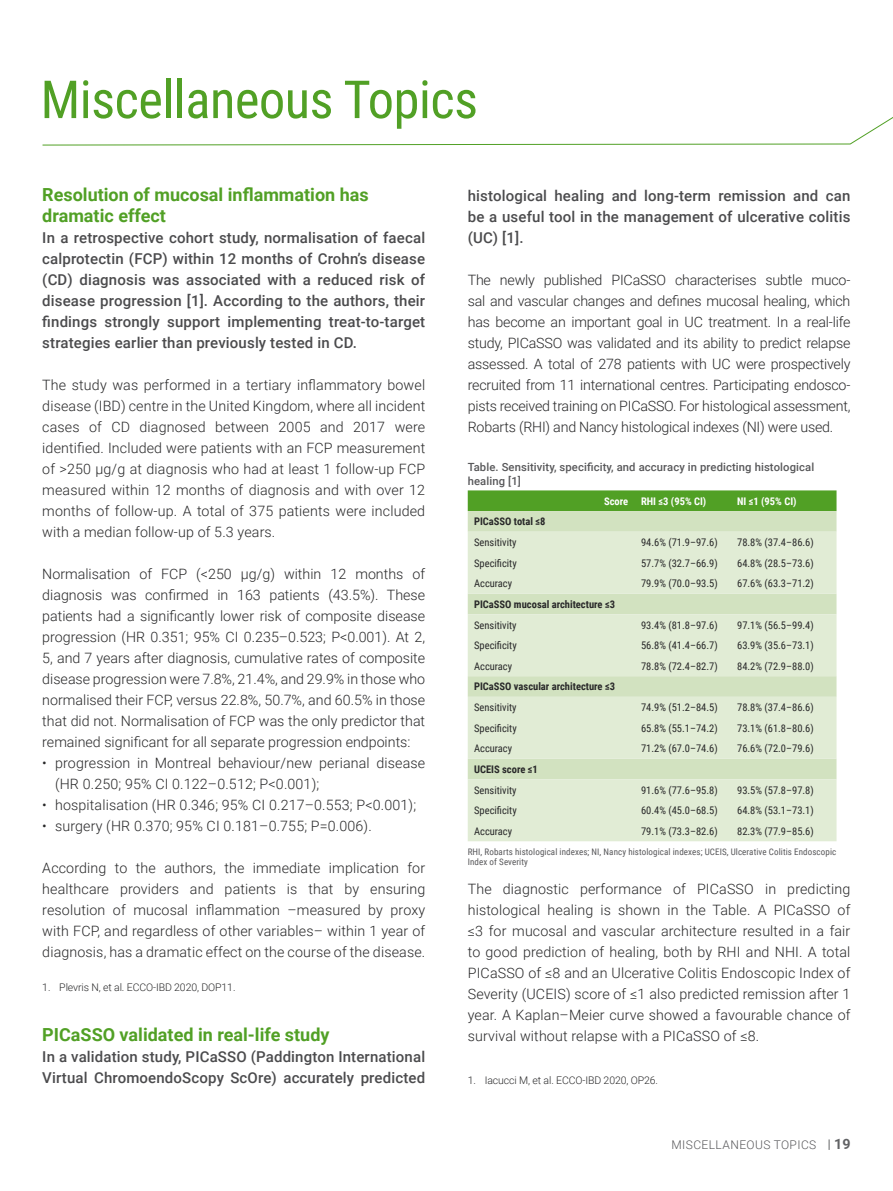
<style>
.page{position:relative;width:893px;height:1191px;background:#fff}
.page>*{position:absolute;margin:0;border:0;box-sizing:border-box;transform-origin:0 0}
.t1{font:52.5px "Roboto Condensed";letter-spacing:-.01em;color:#51a025}
.t2{font:700 18px/21px "Roboto";color:#51a025}
.t3{font:500 15px/21px "Roboto";letter-spacing:.01em;color:#4b4b4d;text-align:justify}
.t4{font:300 14.25px/21px "Roboto";letter-spacing:.01em;color:#282829;text-align:justify}
.t5{font:300 12px "Roboto";letter-spacing:.035em;color:#58585a}
.t6{font:500 11.25px/13.5px "Roboto";letter-spacing:.01em;color:#58585a}
.t7{font:10.5px "Roboto Condensed";color:#282829}
.t8{font:700 10.5px "Roboto Condensed";color:#282829}
.t9{font:300 10.5px "Roboto";letter-spacing:-.01em;color:#282829}
.t10{font:700 10.5px "Roboto Condensed";color:#fff}
.t11{font:9px/10.8px "Roboto Condensed";letter-spacing:.01em;color:#58585a}
.s1{font-weight:700;font-size:14.25px;color:#616264}
</style>
<div class="page">
<svg style="left:42px;top:117px;width:851px;height:29px"></svg>
<div style="left:468px;top:490px;width:368px;height:21px;background:#51a025"></div>
<div style="left:468px;top:511px;width:368px;height:21px;background:#d2e2c0"></div>
<svg style="left:468px;top:532px;width:368px;height:309px;background:#deead1"></svg>
<h1 class="t1" style="left:41px;top:63px;width:439px">Miscellaneous Topics</h1>
<p class="t2" style="left:42px;top:183px;width:328px">Resolution of mucosal inflammation has dramatic effect</p>
<p class="t3" style="left:42px;top:227px;width:384px">In a retrospective cohort study, normalisation of faecal calprotectin (FCP) within 12 months of Crohn’s disease (CD) diagnosis was associated with a reduced risk of disease progression [1]. According to the authors, their findings strongly support implementing treat-to-target strategies earlier than previously tested in CD.</p>
<p class="t4" style="left:42px;top:374px;width:384px">The study was performed in a tertiary inflammatory bowel disease (IBD) centre in the United Kingdom, where all incident cases of CD diagnosed between 2005 and 2017 were identified. Included were patients with an FCP measurement of &gt;250 μg/g at diagnosis who had at least 1 follow-up FCP measured within 12 months of diagnosis and with over 12 months of follow-up. A total of 375 patients were included with a median follow-up of 5.3 years.</p>
<p class="t4" style="left:42px;top:563px;width:384px">Normalisation of FCP (&lt;250 μg/g) within 12 months of diagnosis was confirmed in 163 patients (43.5%). These patients had a significantly lower risk of composite disease progression (HR 0.351; 95% CI 0.235–0.523; P&lt;0.001). At 2, 5, and 7 years after diagnosis, cumulative rates of composite disease progression were 7.8%, 21.4%, and 29.9% in those who normalised their FCP, versus 22.8%, 50.7%, and 60.5% in those that did not. Normalisation of FCP was the only predictor that remained significant for all separate progression endpoints:</p>
<p class="t4" style="left:55px;top:752px;width:372px;text-indent:-13px">• progression in Montreal behaviour/new perianal disease (HR 0.250; 95% CI 0.122–0.512; P&lt;0.001);</p>
<p class="t4" style="left:42px;top:794px;width:375px">• hospitalisation (HR 0.346; 95% CI 0.217–0.553; P&lt;0.001);</p>
<p class="t4" style="left:42px;top:815px;width:331px">• surgery (HR 0.370; 95% CI 0.181–0.755; P=0.006).</p>
<p class="t4" style="left:42px;top:857px;width:384px">According to the authors, the immediate implication for healthcare providers and patients is that by ensuring resolution of mucosal inflammation –measured by proxy with FCP, and regardless of other variables– within 1 year of diagnosis, has a dramatic effect on the course of the disease.</p>
<p class="t9" style="left:42px;top:980px;width:195px">1. Plevris N, et al. ECCO-IBD 2020, DOP11.</p>
<p class="t2" style="left:42px;top:1023px;width:289px">PICaSSO validated in real-life study</p>
<p class="t3" style="left:42px;top:1046px;width:384px">In a validation study, PICaSSO (Paddington International<br>Virtual ChromoendoScopy ScOre) accurately predicted</p>
<p class="t3" style="left:468px;top:185px;width:384px">histological healing and long-term remission and can be a useful tool in the management of ulcerative colitis (UC) [1].</p>
<p class="t4" style="left:468px;top:269px;width:384px">The newly published PICaSSO characterises subtle muco&shy;sal and vascular changes and defines mucosal healing, which has become an important goal in UC treatment. In a real-life study, PICaSSO was validated and its ability to predict relapse assessed. A total of 278 patients with UC were prospectively recruited from 11 international centres. Participating endosco&shy;pists received training on PICaSSO. For histological assessment, Robarts (RHI) and Nancy histological indexes (NI) were used.</p>
<p class="t6" style="left:468px;top:460px;width:348px">Table. Sensitivity, specificity, and accuracy in predicting histological healing [1]</p>
<p class="t10" style="left:604px;top:493px;width:104px">Score RHI ≤3 (95% CI)</p>
<p class="t10" style="left:737px;top:493px;width:61px">NI ≤1 (95% CI)</p>
<p class="t8" style="left:474px;top:514px;width:73px">PICaSSO total ≤8</p>
<p class="t7" style="left:474px;top:535px;width:44px">Sensitivity</p>
<p class="t7" style="left:641px;top:535px;width:78px">94.6% (71.9–97.6)</p>
<p class="t7" style="left:737px;top:535px;width:78px">78.8% (37.4–86.6)</p>
<p class="t7" style="left:474px;top:555px;width:44px">Specificity</p>
<p class="t7" style="left:641px;top:555px;width:78px">57.7% (32.7–66.9)</p>
<p class="t7" style="left:737px;top:555px;width:78px">64.8% (28.5–73.6)</p>
<p class="t7" style="left:474px;top:576px;width:40px">Accuracy</p>
<p class="t7" style="left:641px;top:576px;width:78px">79.9% (70.0–93.5)</p>
<p class="t7" style="left:737px;top:576px;width:78px">67.6% (63.3–71.2)</p>
<p class="t8" style="left:474px;top:597px;width:142px">PICaSSO mucosal architecture ≤3</p>
<p class="t7" style="left:474px;top:617px;width:44px">Sensitivity</p>
<p class="t7" style="left:641px;top:617px;width:78px">93.4% (81.8–97.6)</p>
<p class="t7" style="left:737px;top:617px;width:78px">97.1% (56.5–99.4)</p>
<p class="t7" style="left:474px;top:638px;width:44px">Specificity</p>
<p class="t7" style="left:641px;top:638px;width:78px">56.8% (41.4–66.7)</p>
<p class="t7" style="left:737px;top:638px;width:78px">63.9% (35.6–73.1)</p>
<p class="t7" style="left:474px;top:658px;width:40px">Accuracy</p>
<p class="t7" style="left:641px;top:658px;width:78px">78.8% (72.4–82.7)</p>
<p class="t7" style="left:737px;top:658px;width:78px">84.2% (72.9–88.0)</p>
<p class="t8" style="left:474px;top:679px;width:142px">PICaSSO vascular architecture ≤3</p>
<p class="t7" style="left:474px;top:700px;width:44px">Sensitivity</p>
<p class="t7" style="left:641px;top:700px;width:78px">74.9% (51.2–84.5)</p>
<p class="t7" style="left:737px;top:700px;width:78px">78.8% (37.4–86.6)</p>
<p class="t7" style="left:474px;top:720px;width:44px">Specificity</p>
<p class="t7" style="left:641px;top:720px;width:78px">65.8% (55.1–74.2)</p>
<p class="t7" style="left:737px;top:720px;width:78px">73.1% (61.8–80.6)</p>
<p class="t7" style="left:474px;top:741px;width:40px">Accuracy</p>
<p class="t7" style="left:641px;top:741px;width:78px">71.2% (67.0–74.6)</p>
<p class="t7" style="left:737px;top:741px;width:78px">76.6% (72.0–79.6)</p>
<p class="t8" style="left:474px;top:762px;width:65px">UCEIS score ≤1</p>
<p class="t7" style="left:474px;top:782px;width:44px">Sensitivity</p>
<p class="t7" style="left:641px;top:782px;width:78px">91.6% (77.6–95.8)</p>
<p class="t7" style="left:737px;top:782px;width:78px">93.5% (57.8–97.8)</p>
<p class="t7" style="left:474px;top:803px;width:44px">Specificity</p>
<p class="t7" style="left:641px;top:803px;width:78px">60.4% (45.0–68.5)</p>
<p class="t7" style="left:737px;top:803px;width:78px">64.8% (53.1–73.1)</p>
<p class="t7" style="left:474px;top:824px;width:40px">Accuracy</p>
<p class="t7" style="left:641px;top:824px;width:78px">79.1% (73.3–82.6)</p>
<p class="t7" style="left:737px;top:824px;width:78px">82.3% (77.9–85.6)</p>
<p class="t11" style="left:468px;top:845px;width:370px">RHI, Robarts histological indexes; NI, Nancy histological indexes; UCEIS, Ulcerative Colitis Endoscopic<br>Index of Severity</p>
<p class="t4" style="left:468px;top:878px;width:384px">The diagnostic performance of PICaSSO in predicting histological healing is shown in the Table. A PICaSSO of ≤3 for mucosal and vascular architecture resulted in a fair to good prediction of healing, both by RHI and NHI. A total PICaSSO of ≤8 and an Ulcerative Colitis Endoscopic Index of Severity (UCEIS) score of ≤1 also predicted remission after 1 year. A Kaplan–Meier curve showed a favourable chance of survival without relapse with a PICaSSO of ≤8.</p>
<p class="t9" style="left:468px;top:1073px;width:192px">1. Iacucci M, et al. ECCO-IBD 2020, OP26.</p>
<p class="t5" style="left:671px;top:1136px;width:181px">MISCELLANEOUS TOPICS <span class="s1">19</span></p>
</div>
